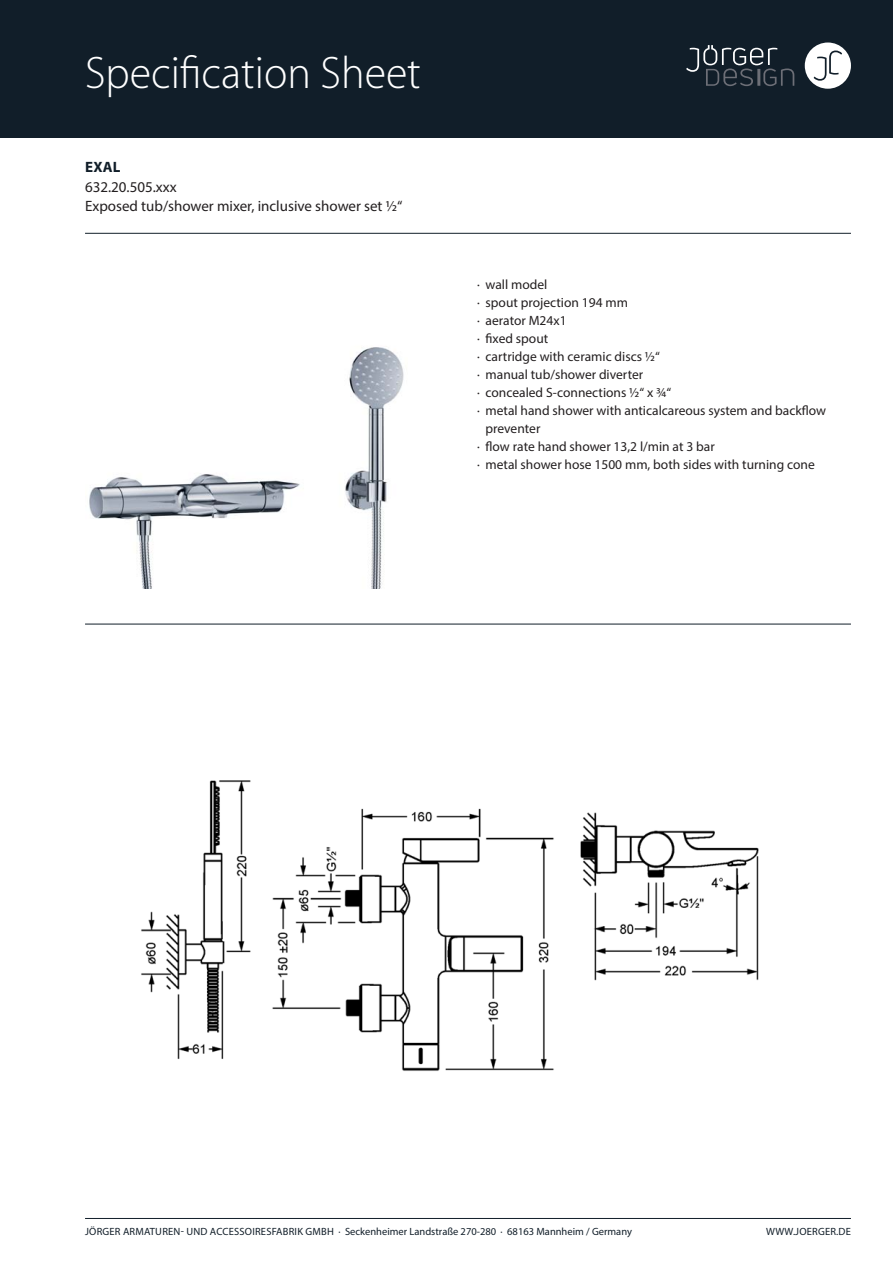
<style>
.page{position:relative;width:893px;height:1263px;background:#fff}
.page>*{position:absolute;margin:0;border:0;box-sizing:border-box;transform-origin:0 0}
.t1{font:100 45px "Myriad Set Pro";color:#fff}
.t2{font:15px "Myriad Pro";color:#231f20}
.t3{font:700 15px "Myriad Pro";color:#111e29}
.t4{font:13.5px "Myriad Pro";color:#231f20}
.t5{font:10.5px "Myriad Pro";letter-spacing:.005em;color:#111e29}
</style>
<div class="page">
<div style="left:0;top:0;width:893px;height:138px;background:#111e29"></div>
<div style="left:805px;top:43px;width:46px;height:46px;background:#fff;border-radius:50%"></div>
<svg style="left:814px;top:51px;width:28px;height:30px"></svg>
<svg style="left:686px;top:45px;width:108px;height:41px"></svg>
<hr style="left:85px;top:1218px;width:766px;height:1px;background:#111e29">
<hr style="left:85px;top:233px;width:766px;height:1px;background:#111e29">
<hr style="left:85px;top:624px;width:766px;height:1px;background:#111e29">
<img style="left:89px;top:347px;width:315px;height:242px">
<img style="left:141px;top:780px;width:618px;height:291px">
<h1 class="t1" style="left:85px;top:50px;width:337px">Specification Sheet</h1>
<p class="t3" style="left:85px;top:161px;width:37px">EXAL</p>
<p class="t2" style="left:85px;top:200px;width:319px">Exposed tub/shower mixer, inclusive shower set ½“</p>
<p class="t2" style="left:85px;top:181px;width:93px">632.20.505.xxx</p>
<p class="t4" style="left:477px;top:279px;width:72px">· wall model</p>
<p class="t4" style="left:477px;top:297px;width:152px">· spout projection 194 mm</p>
<p class="t4" style="left:477px;top:315px;width:91px">· aerator M24x1</p>
<p class="t4" style="left:477px;top:333px;width:73px">· fixed spout</p>
<p class="t4" style="left:477px;top:351px;width:184px">· cartridge with ceramic discs ½“</p>
<p class="t4" style="left:477px;top:369px;width:168px">· manual tub/shower diverter</p>
<p class="t4" style="left:477px;top:387px;width:196px">· concealed S-connections ½“ x ¾“</p>
<p class="t4" style="left:477px;top:405px;width:350px">· metal hand shower with anticalcareous system and backflow</p>
<p class="t4" style="left:485px;top:423px;width:56px">preventer</p>
<p class="t4" style="left:477px;top:441px;width:239px">· flow rate hand shower 13,2 l/min at 3 bar</p>
<p class="t4" style="left:477px;top:459px;width:339px">· metal shower hose 1500 mm, both sides with turning cone</p>
<p class="t5" style="left:85px;top:1228px;width:548px">JÖRGER ARMATUREN- UND ACCESSOIRESFABRIK GMBH · Seckenheimer Landstraße 270-280 · 68163 Mannheim / Germany</p>
<p class="t5" style="left:766px;top:1228px;width:86px">WWW.JOERGER.DE</p>
</div>
